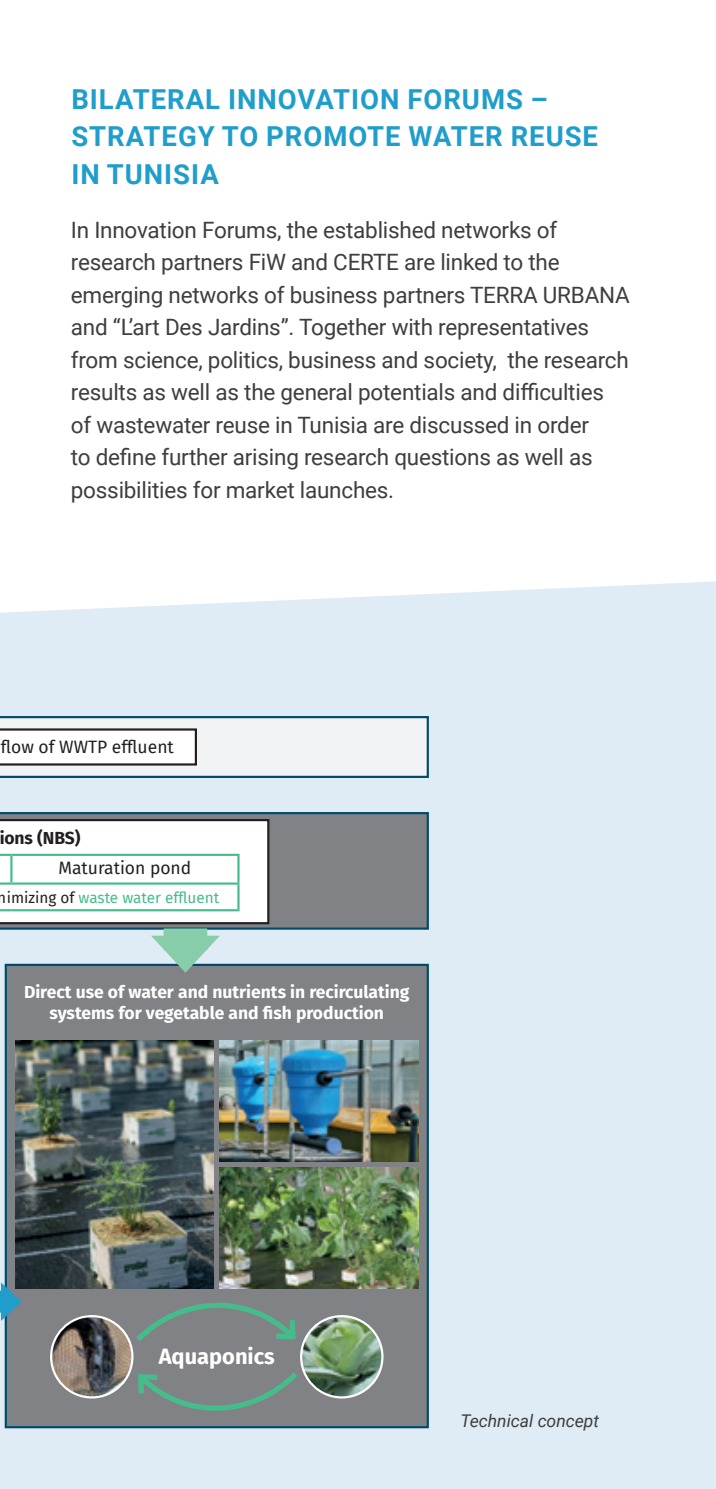
<style>
.page{position:relative;width:716px;height:1489px;background:#fff}
.page>*{position:absolute;margin:0;border:0;box-sizing:border-box;transform-origin:0 0}
.u2{font:700 27.5px/37.5px "Roboto";letter-spacing:.035em;color:#209ecb}
.fließtext{font:22.5px/32.5px "Roboto";letter-spacing:-.01em;color:#3e3e3f}
.t1{font:700 21.75px "Fira Sans";color:#fff}
.t2{font:700 17.5px/21px "Fira Sans";color:#fff;text-align:center}
.t3{font:17.5px "Fira Sans";color:#231f20}
.t4{font:italic 17.5px "Roboto";color:#3e3e3f}
.t5{font:700 17.5px "Fira Sans";color:#231f20}
.t6{font:15.25px "Fira Sans";color:#45bc8a}
.s1{color:#231f20}
</style>
<div class="page">
<hr style="left:715px;top:0;width:1px;height:919px;background:#209ecb">
<div style="left:0;top:581px;width:716px;height:907px;background:#dfecf5"></div>
<svg style="left:0;top:716px;width:429px;height:62px"></svg>
<svg style="left:0;top:812px;width:429px;height:117px"></svg>
<svg style="left:0;top:819px;width:269px;height:105px"></svg>
<div style="left:6px;top:964px;width:422px;height:462px;background:#808285"></div>
<div style="left:5px;top:963px;width:424px;height:465px;border:2px solid #014b68"></div>
<div style="left:164px;top:928px;width:43px;height:22px;background:#87cda9"></div>
<svg style="left:151px;top:935px;width:69px;height:37px"></svg>
<div style="left:0;top:1290px;width:9px;height:22px;background:#209ecb"></div>
<svg style="left:1px;top:1282px;width:21px;height:38px"></svg>
<img style="left:16px;top:1040px;width:198px;height:248px">
<img style="left:220px;top:1040px;width:198px;height:121px">
<img style="left:220px;top:1167px;width:198px;height:121px">
<img style="left:301px;top:1315px;width:81px;height:82px;border-radius:41px">
<div style="left:300px;top:1314px;width:83px;height:84px;border:2px solid #fff;border-radius:50%"></div>
<img style="left:51px;top:1315px;width:81px;height:82px;border-radius:41px">
<div style="left:50px;top:1314px;width:83px;height:84px;border:2px solid #fff;border-radius:50%"></div>
<svg style="left:130px;top:1302px;width:166px;height:44px"></svg>
<svg style="left:138px;top:1366px;width:165px;height:45px"></svg>
<p class="u2" style="left:71px;top:79px;width:528px">BILATERAL INNOVATION FORUMS –<br>STRATEGY TO PROMOTE WATER REUSE<br>IN TUNISIA</p>
<p class="fließtext" style="left:71px;top:213px;width:560px">In Innovation Forums, the established networks of research partners FiW and CERTE are linked to the emerging networks of business partners TERRA URBANA and “L’art Des Jardins”. Together with representatives from science, politics, business and society, the research results as well as the general potentials and difficulties of wastewater reuse in Tunisia are discussed in order<br>to define further arising research questions as well as possibilities for market launches.</p>
<p class="t3" style="left:1px;top:733px;width:174px">flow of WWTP effluent</p>
<p class="t5" style="left:-1px;top:823px;width:83px">ions (NBS)</p>
<p class="t3" style="left:59px;top:854px;width:134px">Maturation pond</p>
<p class="t6" style="left:-2px;top:885px;width:223px"><span class="s1">nimizing of</span> waste water effluent</p>
<p class="t2" style="left:24px;top:979px;width:387px">Direct use of water and nutrients in recirculating systems for vegetable and fish production</p>
<p class="t1" style="left:159px;top:1338px;width:118px">Aquaponics</p>
<p class="t4" style="left:460px;top:1408px;width:140px">Technical concept</p>
</div>
